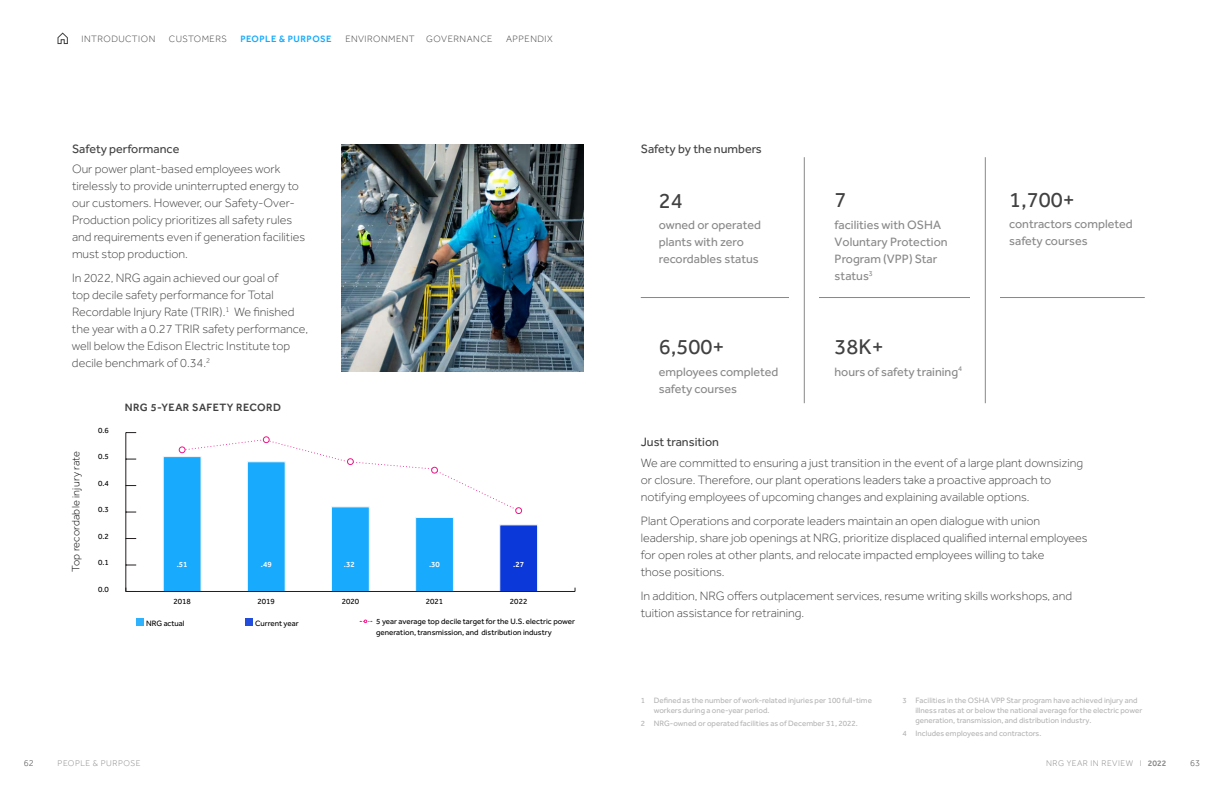
<style>
.page{position:relative;width:1224px;height:792px;background:#fff}
.page>*{position:absolute;margin:0;border:0;box-sizing:border-box;transform-origin:0 0}
.Numbers_Fact_1st_line_Blk{font:22px "Effra";color:#414141}
.Body_Copy_Blk{font:300 12.5px/17px "Effra";color:#414141}
.Numbers_Fact_2nd_Line_Gray{font:12.5px/17px "Effra";color:#888}
.Sub_Subhead_Dark_Gray{font:12.5px "Effra";color:#414141}
.Chart_Title_2nd_Line_Blk{font:300 11px "Effra";letter-spacing:.02em;color:#000}
.Chart_Title_1st_Line_Drk_Gray_CAPS{font:500 11px "Effra";letter-spacing:.04em;color:#414141}
.t1{font:300 9.5px "Effra";letter-spacing:.05em;color:#414141}
.t2{font:500 9.5px "Effra";letter-spacing:.05em;color:#18aafd}
.t3{font:300 9px "Effra";color:#414141}
.t4{font:300 8.5px "Effra";letter-spacing:.06em;color:#888}
.Footnote_Gray{font:8px/10px "Effra";color:#b4b4b4}
.Chart_Copy_Details_Key_Blk{font:8px/11px "Effra";color:#000}
.t5{font:500 8px "Effra";letter-spacing:-.005em;color:#fff}
.s1{font-weight:500}
</style>
<div class="page">
<hr style="left:641px;top:297px;width:504px;height:1px;background:#888">
<div style="left:970px;top:161px;width:30px;height:277px;background:#fff"></div>
<div style="left:790px;top:161px;width:29px;height:277px;background:#fff"></div>
<hr style="left:804px;top:157px;width:1px;height:246px;background:#888">
<hr style="left:985px;top:157px;width:1px;height:246px;background:#888">
<div style="left:415px;top:517px;width:39px;height:75px;background:#18aafd;border:1px solid #f4f4f5"></div>
<div style="left:500px;top:525px;width:38px;height:67px;background:#0a38d9;border:1px solid #f4f4f5"></div>
<div style="left:331px;top:507px;width:38px;height:85px;background:#18aafd;border:1px solid #f4f4f5"></div>
<div style="left:247px;top:462px;width:38px;height:130px;background:#18aafd;border:1px solid #f4f4f5"></div>
<div style="left:163px;top:456px;width:38px;height:136px;background:#18aafd;border:1px solid #f4f4f5"></div>
<hr style="left:126px;top:591px;width:449px;height:1px;background:#231f20">
<hr style="left:126px;top:433px;width:1px;height:158px;background:#231f20">
<div style="left:136px;top:618px;width:7px;height:8px;background:#2fb2fd"></div>
<div style="left:245px;top:618px;width:7px;height:8px;background:#224cdc"></div>
<div style="left:263px;top:436px;width:7px;height:7px;border:1px solid #ee1587;border-radius:50%"></div>
<svg style="left:360px;top:620px;width:12px;height:3px"></svg>
<svg style="left:179px;top:437px;width:343px;height:77px"></svg>
<div style="left:179px;top:446px;width:7px;height:7px;border:1px solid #ee1587;border-radius:50%"></div>
<img style="left:342px;top:144px;width:241px;height:228px">
<svg style="left:57px;top:32px;width:11px;height:12px"></svg>
<p class="t1" style="left:82px;top:34px;width:75px">INTRODUCTION</p>
<p class="t1" style="left:169px;top:34px;width:59px">CUSTOMERS</p>
<p class="t2" style="left:240px;top:34px;width:93px">PEOPLE &amp; PURPOSE</p>
<p class="t1" style="left:345px;top:34px;width:149px">ENVIRONMENT GOVERNANCE</p>
<p class="t1" style="left:506px;top:34px;width:48px">APPENDIX</p>
<p class="Sub_Subhead_Dark_Gray" style="left:72px;top:141px;width:109px">Safety performance</p>
<p class="Body_Copy_Blk" style="left:72px;top:160px;width:235px">Our power plant-based employees work tirelessly to provide uninterrupted energy to our customers. However, our Safety-Over-Production policy prioritizes all safety rules and requirements even if generation facilities must stop production.</p>
<p class="Body_Copy_Blk" style="left:72px;top:270px;width:238px">In 2022, NRG again achieved our goal of<br>top decile safety performance for Total Recordable Injury Rate (TRIR).<sup>1</sup> We finished the year with a 0.27 TRIR safety performance, well below the Edison Electric Institute top decile benchmark of 0.34.<sup>2</sup></p>
<p class="Chart_Title_2nd_Line_Blk" style="left:70px;top:572px;width:122px;rotate:-90deg">Top recordable injury rate</p>
<p class="Chart_Copy_Details_Key_Blk" style="left:98px;top:424px;width:12px">0.6</p>
<p class="Chart_Copy_Details_Key_Blk" style="left:98px;top:451px;width:12px">0.5</p>
<p class="Chart_Copy_Details_Key_Blk" style="left:98px;top:477px;width:12px">0.4</p>
<p class="Chart_Copy_Details_Key_Blk" style="left:98px;top:504px;width:12px">0.3</p>
<p class="Chart_Copy_Details_Key_Blk" style="left:98px;top:530px;width:12px">0.2</p>
<p class="Chart_Copy_Details_Key_Blk" style="left:98px;top:557px;width:12px">0.1</p>
<p class="Chart_Copy_Details_Key_Blk" style="left:98px;top:583px;width:12px">0.0</p>
<p class="Chart_Title_1st_Line_Drk_Gray_CAPS" style="left:125px;top:400px;width:158px">NRG 5-YEAR SAFETY RECORD</p>
<p class="t5" style="left:177px;top:560px;width:12px">.51</p>
<p class="t5" style="left:261px;top:560px;width:12px">.49</p>
<p class="t5" style="left:344px;top:560px;width:12px">.32</p>
<p class="t5" style="left:429px;top:560px;width:12px">.30</p>
<p class="t5" style="left:513px;top:560px;width:12px">.27</p>
<p class="Chart_Copy_Details_Key_Blk" style="left:173px;top:596px;width:19px">2018</p>
<p class="Chart_Copy_Details_Key_Blk" style="left:258px;top:596px;width:19px">2019</p>
<p class="Chart_Copy_Details_Key_Blk" style="left:342px;top:596px;width:19px">2020</p>
<p class="Chart_Copy_Details_Key_Blk" style="left:426px;top:596px;width:19px">2021</p>
<p class="Chart_Copy_Details_Key_Blk" style="left:510px;top:596px;width:19px">2022</p>
<p class="Chart_Copy_Details_Key_Blk" style="left:146px;top:617px;width:40px">NRG actual</p>
<p class="Chart_Copy_Details_Key_Blk" style="left:255px;top:617px;width:45px">Current year</p>
<p class="Chart_Copy_Details_Key_Blk" style="left:376px;top:615px;width:200px">5 year average top decile target for the U.S. electric power generation, transmission, and distribution industry</p>
<p class="Sub_Subhead_Dark_Gray" style="left:641px;top:141px;width:123px">Safety by the numbers</p>
<p class="Numbers_Fact_1st_line_Blk" style="left:659px;top:188px;width:25px">24</p>
<p class="Numbers_Fact_2nd_Line_Gray" style="left:659px;top:216px;width:104px">owned or operated plants with zero recordables status</p>
<p class="Numbers_Fact_1st_line_Blk" style="left:659px;top:334px;width:67px">6,500+</p>
<p class="Numbers_Fact_2nd_Line_Gray" style="left:659px;top:363px;width:121px">employees completed safety courses</p>
<p class="Numbers_Fact_1st_line_Blk" style="left:835px;top:187px;width:13px">7</p>
<p class="Numbers_Fact_2nd_Line_Gray" style="left:835px;top:216px;width:115px">facilities with OSHA<br>Voluntary Protection<br>Program (VPP) Star status<sup>3</sup></p>
<p class="Numbers_Fact_1st_line_Blk" style="left:834px;top:334px;width:51px">38K+</p>
<p class="Numbers_Fact_2nd_Line_Gray" style="left:834px;top:363px;width:129px">hours of safety training<sup>4</sup></p>
<p class="Numbers_Fact_1st_line_Blk" style="left:1009px;top:187px;width:67px">1,700+</p>
<p class="Numbers_Fact_2nd_Line_Gray" style="left:1009px;top:216px;width:125px">contractors completed safety courses</p>
<p class="Sub_Subhead_Dark_Gray" style="left:641px;top:435px;width:80px">Just transition</p>
<p class="Body_Copy_Blk" style="left:641px;top:454px;width:444px">We are committed to ensuring a just transition in the event of a large plant downsizing or closure. Therefore, our plant operations leaders take a proactive approach to notifying employees of upcoming changes and explaining available options.</p>
<p class="Body_Copy_Blk" style="left:641px;top:512px;width:448px">Plant Operations and corporate leaders maintain an open dialogue with union leadership, share job openings at NRG, prioritize displaced qualified internal employees for open roles at other plants, and relocate impacted employees willing to take<br>those positions.</p>
<p class="Body_Copy_Blk" style="left:641px;top:588px;width:433px">In addition, NRG offers outplacement services, resume writing skills workshops, and tuition assistance for retraining.</p>
<p class="Footnote_Gray" style="left:654px;top:695px;width:220px;text-indent:-13px">1 Defined as the number of work-related injuries per 100 full-time workers during a one-year period.</p>
<p class="Footnote_Gray" style="left:641px;top:718px;width:219px">2 NRG-owned or operated facilities as of December 31, 2022.</p>
<p class="Footnote_Gray" style="left:915px;top:695px;width:228px;text-indent:-13px">3 Facilities in the OSHA VPP Star program have achieved injury and illness rates at or below the national average for the electric power generation, transmission, and distribution industry.</p>
<p class="Footnote_Gray" style="left:902px;top:728px;width:140px">4 Includes employees and contractors.</p>
<p class="t3" style="left:24px;top:758px;width:11px">62</p>
<p class="t4" style="left:58px;top:758px;width:84px">PEOPLE &amp; PURPOSE</p>
<p class="t4" style="left:1046px;top:758px;width:122px">NRG YEAR IN REVIEW I <span class="s1">2022</span></p>
<p class="t3" style="left:1190px;top:758px;width:11px">63</p>
</div>
